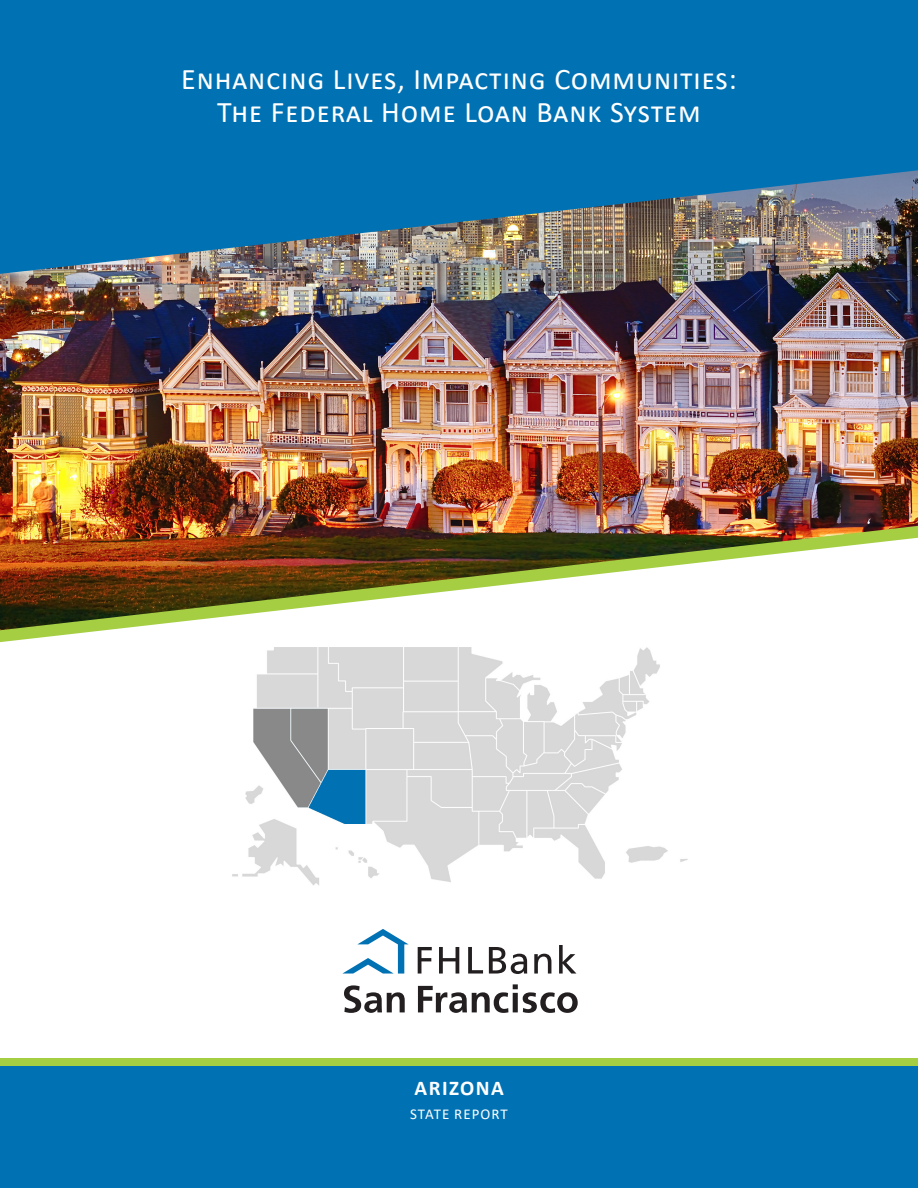
<style>
.page{position:relative;width:918px;height:1188px;background:#fff}
.page>*{position:absolute;margin:0;border:0;box-sizing:border-box;transform-origin:0 0}
.t1{font:30px "Calibri";letter-spacing:.03em;color:#fff}
.t2{font:700 21px "Calibri";letter-spacing:.07em;color:#fff}
.t3{font:15px "Calibri";letter-spacing:.07em;color:#fff}
</style>
<div class="page">
<img style="left:0;top:274px;width:918px;height:252px">
<svg style="left:0;top:0;width:918px;height:274px;fill:#0072b4"></svg>
<img style="left:0;top:526px;width:918px;height:116px">
<div style="left:0;top:1062px;width:918px;height:126px;background:#0072b4"></div>
<div style="left:0;top:1059px;width:918px;height:7px;background:#a5ce43"></div>
<img style="left:227px;top:635px;width:464px;height:251px">
<svg style="left:418px;top:947px;width:14px;height:27px"></svg>
<svg style="left:439px;top:947px;width:20px;height:27px"></svg>
<svg style="left:468px;top:947px;width:15px;height:27px"></svg>
<svg style="left:489px;top:947px;width:38px;height:27px"></svg>
<svg style="left:534px;top:954px;width:17px;height:20px"></svg>
<svg style="left:559px;top:945px;width:17px;height:29px"></svg>
<svg style="left:342px;top:929px;width:67px;height:45px"></svg>
<svg style="left:344px;top:985px;width:61px;height:28px"></svg>
<svg style="left:418px;top:984px;width:160px;height:29px"></svg>
<p class="t1" style="left:181px;top:58px;width:557px">Enhancing Lives, Impacting Communities:</p>
<p class="t1" style="left:217px;top:91px;width:485px">The Federal Home Loan Bank System</p>
<p class="t2" style="left:415px;top:1073px;width:91px">ARIZONA</p>
<p class="t3" style="left:410px;top:1104px;width:99px">STATE REPORT</p>
</div>
